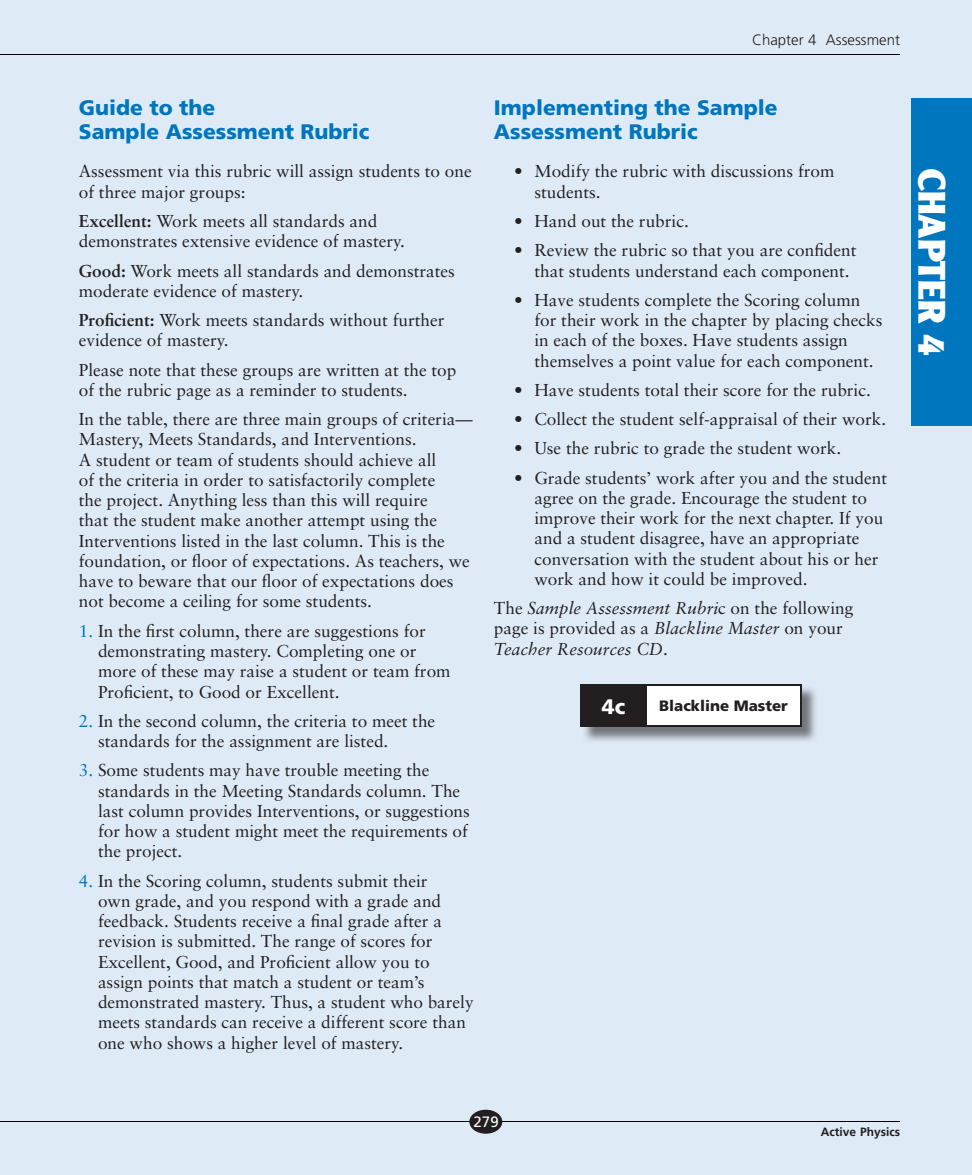
<style>
.page{position:relative;width:972px;height:1175px;background:#fff}
.page>*{position:absolute;margin:0;border:0;box-sizing:border-box;transform-origin:0 0}
.t1{font:900 37.5px "Clearface Gothic LH";color:#fff}
.t2{font:900 21px/24px "Frutiger";color:#0076be}
.t3{font:900 21px "Frutiger";color:#fff}
.t4{font:17.25px/20.2px "Sabon";color:#231f20}
.t5{font:italic 17.25px/20.2px "Sabon";color:#231f20}
.t6{font:300 15px "Frutiger";color:#231f20}
.t7{font:900 15px "Frutiger";color:#231f20}
.t8{font:15px "Frutiger";color:#fff}
.t9{font:700 12px "Frutiger";color:#231f20}
.s1{font-weight:700}
.s2{color:#0076be}
.s3{font-style:normal}
</style>
<div class="page">
<div style="left:2px;top:0;width:970px;height:1174px;background:#deebf7"></div>
<hr style="left:0;top:0;width:2px;height:1174px;background:#deebf7">
<hr style="left:0;top:1120px;width:900px;height:1px;background:#000">
<hr style="left:0;top:54px;width:900px;height:1px;background:#000">
<div style="left:469px;top:1109px;width:33px;height:24px;background:#231f20;border-radius:50%"></div>
<div style="left:911px;top:99px;width:61px;height:327px;background:#0076be"></div>
<img style="left:584px;top:687px;width:232px;height:54px">
<div style="left:581px;top:684px;width:65px;height:42px;background:#231f20"></div>
<div style="left:646px;top:684px;width:155px;height:42px;background:#fff"></div>
<hr style="left:646px;top:684px;width:156px;height:1px;background:#231f20">
<hr style="left:645px;top:685px;width:2px;height:40px;background:#231f20">
<hr style="left:801px;top:685px;width:1px;height:40px;background:#231f20">
<hr style="left:581px;top:725px;width:65px;height:2px;background:#231f20">
<hr style="left:646px;top:725px;width:156px;height:2px;background:#231f20">
<p class="t2" style="left:79px;top:95px;width:292px">Guide to the<br>Sample Assessment Rubric</p>
<p class="t4" style="left:79px;top:161px;width:394px">Assessment via this rubric will assign students to one of three major groups:</p>
<p class="t4" style="left:79px;top:211px;width:328px"><span class="s1">Excellent:</span> Work meets all standards and demonstrates extensive evidence of mastery.</p>
<p class="t4" style="left:79px;top:260px;width:378px"><span class="s1">Good:</span> Work meets all standards and demonstrates moderate evidence of mastery.</p>
<p class="t4" style="left:79px;top:310px;width:367px"><span class="s1">Proficient:</span> Work meets standards without further evidence of mastery.</p>
<p class="t4" style="left:79px;top:359px;width:379px">Please note that these groups are written at the top of the rubric page as a reminder to students.</p>
<p class="t4" style="left:79px;top:409px;width:395px">In the table, there are three main groups of criteria— Mastery, Meets Standards, and Interventions.<br>A student or team of students should achieve all<br>of the criteria in order to satisfactorily complete<br>the project. Anything less than this will require<br>that the student make another attempt using the Interventions listed in the last column. This is the foundation, or floor of expectations. As teachers, we have to beware that our floor of expectations does not become a ceiling for some students.</p>
<p class="t4" style="left:98px;top:620px;width:354px;text-indent:-19px"><span class="s2">1.</span> In the first column, there are suggestions for demonstrating mastery. Completing one or more of these may raise a student or team from Proficient, to Good or Excellent.</p>
<p class="t4" style="left:98px;top:710px;width:339px;text-indent:-19px"><span class="s2">2.</span> In the second column, the criteria to meet the standards for the assignment are listed.</p>
<p class="t4" style="left:98px;top:760px;width:373px;text-indent:-19px"><span class="s2">3.</span> Some students may have trouble meeting the standards in the Meeting Standards column. The last column provides Interventions, or suggestions for how a student might meet the requirements of the project.</p>
<p class="t4" style="left:98px;top:870px;width:377px;text-indent:-19px"><span class="s2">4.</span> In the Scoring column, students submit their<br>own grade, and you respond with a grade and feedback. Students receive a final grade after a revision is submitted. The range of scores for Excellent, Good, and Proficient allow you to assign points that match a student or team’s demonstrated mastery. Thus, a student who barely meets standards can receive a different score than one who shows a higher level of mastery.</p>
<p class="t6" style="left:752px;top:31px;width:149px">Chapter 4 Assessment</p>
<p class="t2" style="left:494px;top:95px;width:285px">Implementing the Sample<br>Assessment Rubric</p>
<p class="t4" style="left:534px;top:161px;width:302px;text-indent:-20px">• Modify the rubric with discussions from students.</p>
<p class="t4" style="left:514px;top:211px;width:176px">• Hand out the rubric.</p>
<p class="t4" style="left:534px;top:240px;width:324px;text-indent:-20px">• Review the rubric so that you are confident that students understand each component.</p>
<p class="t4" style="left:534px;top:289px;width:349px;text-indent:-20px">• Have students complete the Scoring column for their work in the chapter by placing checks in each of the boxes. Have students assign themselves a point value for each component.</p>
<p class="t4" style="left:514px;top:379px;width:358px">• Have students total their score for the rubric.</p>
<p class="t4" style="left:514px;top:409px;width:374px">• Collect the student self-appraisal of their work.</p>
<p class="t4" style="left:514px;top:438px;width:328px">• Use the rubric to grade the student work.</p>
<p class="t4" style="left:534px;top:467px;width:354px;text-indent:-20px">• Grade students’ work after you and the student agree on the grade. Encourage the student to improve their work for the next chapter. If you and a student disagree, have an appropriate conversation with the student about his or her work and how it could be improved.</p>
<p class="t5" style="left:494px;top:598px;width:361px"><span class="s3">The</span> Sample Assessment Rubri<span class="s3">c on the following page is provided as a</span> Blackline Master <span class="s3">on your<br></span>Teacher Resources CD<span class="s3">.</span></p>
<p class="t3" style="left:602px;top:693px;width:25px">4c</p>
<p class="t7" style="left:659px;top:697px;width:130px">Blackline Master</p>
<h1 class="t1" style="left:955px;top:168px;width:190px;rotate:90deg">CHAPTER 4</h1>
<p class="t8" style="left:474px;top:1112px;width:27px">279</p>
<p class="t9" style="left:821px;top:1124px;width:81px">Active Physics</p>
</div>
